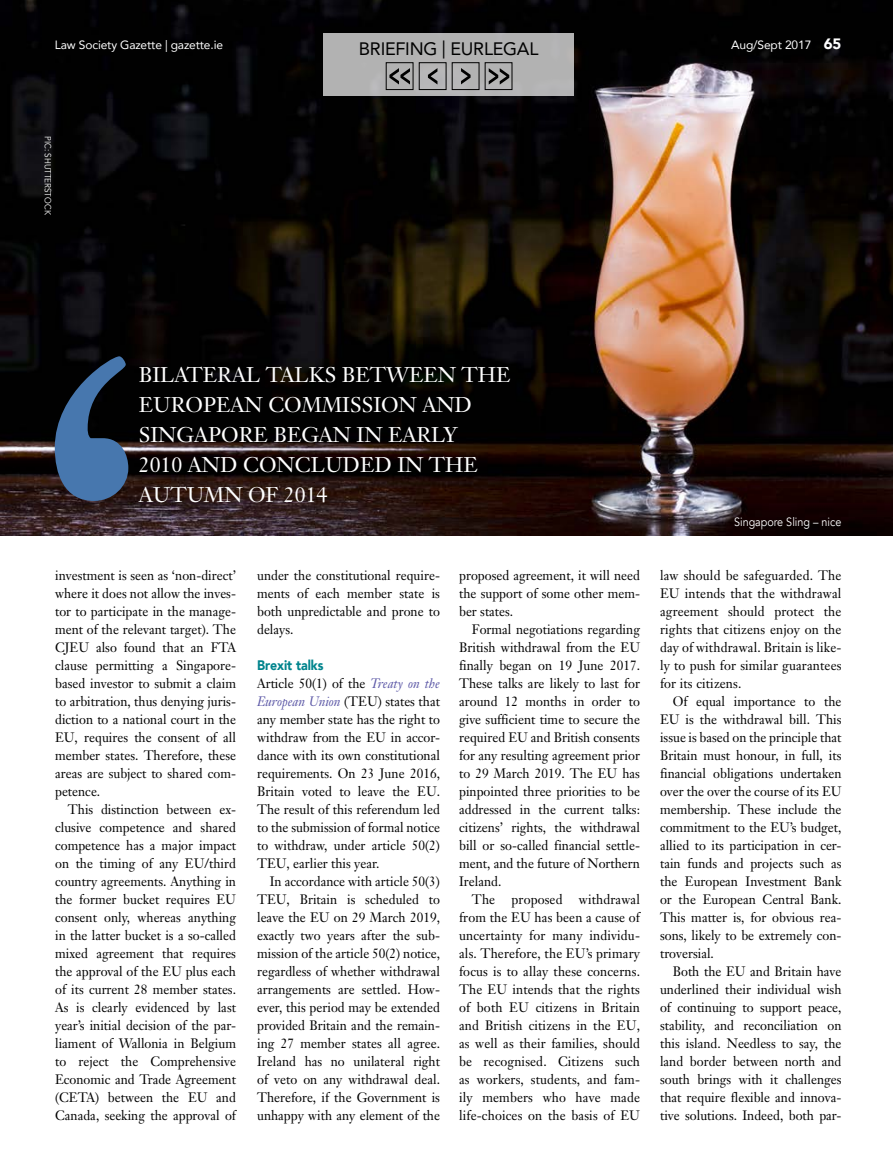
<style>
.page{position:relative;width:893px;height:1170px;background:#fff}
.page>*{position:absolute;margin:0;border:0;box-sizing:border-box;transform-origin:0 0}
.t1{font:21px/30px "Janson Text";color:#fff}
.t2{font:18px "Avenir";letter-spacing:-.015em;color:#000}
.t3{font:900 13.8px "Avenir";color:#00848d;scale:.9 1}
.t4{font:13.5px/18px "Janson Text";color:#000;text-align:justify;scale:.95 1}
.t5{font:12px "Avenir";letter-spacing:-.01em;color:#fff}
.t6{font:12px "Avenir";color:#fff;scale:.9 1}
.t7{font:9px "Avenir";color:#fff;scale:.9 1}
.s1{font-weight:900;font-size:15px}
.s2{font-style:italic;color:#5b57a6}
</style>
<div class="page">
<img style="left:0;top:0;width:893px;height:535px">
<div style="left:323px;top:33px;width:251px;height:63px;background:#b2b2b2"></div>
<div style="left:386px;top:62px;width:27px;height:28px;border:1px solid #000"></div>
<div style="left:419px;top:62px;width:27px;height:28px;border:1px solid #000"></div>
<div style="left:452px;top:62px;width:27px;height:28px;border:1px solid #000"></div>
<div style="left:485px;top:62px;width:27px;height:28px;border:1px solid #000"></div>
<svg style="left:489px;top:68px;width:20px;height:17px"></svg>
<svg style="left:461px;top:68px;width:10px;height:16px"></svg>
<svg style="left:428px;top:68px;width:9px;height:16px"></svg>
<svg style="left:389px;top:68px;width:21px;height:16px"></svg>
<svg style="left:55px;top:356px;width:73px;height:145px;background:#2b4463"></svg>
<p class="t5" style="left:55px;top:35px;width:170px">Law Society Gazette | gazette.ie</p>
<p class="t5" style="left:731px;top:35px;width:112px">Aug/Sept 2017 <span class="s1">65</span></p>
<h2 class="t2" style="left:359px;top:34px;width:181px">BRIEFING | EURLEGAL</h2>
<p class="t7" style="left:53px;top:136px;width:89px;rotate:90deg">PIC: SHUTTERSTOCK</p>
<h1 class="t1" style="left:139px;top:359px;width:373px">BILATERAL TALKS BETWEEN THE<br>EUROPEAN COMMISSION AND<br>SINGAPORE BEGAN IN EARLY<br>2010 AND CONCLUDED IN THE<br>AUTUMN OF 2014</h1>
<p class="t4" style="left:55px;top:565px;width:192px">investment is seen as ‘non-direct’ where it does not allow the inves&shy;tor to participate in the manage&shy;ment of the relevant target). The CJEU also found that an FTA clause permitting a Singapore&shy;based investor to submit a claim to arbitration, thus denying juris&shy;diction to a national court in the EU, requires the consent of all member states. Therefore, these areas are subject to shared com&shy;petence.</p>
<p class="t4" style="left:55px;top:799px;width:192px;text-indent:13px">This distinction between ex&shy;clusive competence and shared competence has a major impact on the timing of any EU/third country agreements. Anything in the former bucket requires EU consent only, whereas anything in the latter bucket is a so-called mixed agreement that requires the approval of the EU plus each of its current 28 member states.<br>As is clearly evidenced by last year’s initial decision of the par&shy;liament of Wallonia in Belgium to reject the Comprehensive Economic and Trade Agreement (CETA) between the EU and Canada, seeking the approval of</p>
<p class="t4" style="left:257px;top:565px;width:194px">under the constitutional require&shy;ments of each member state is both unpredictable and prone to delays.</p>
<p class="t3" style="left:257px;top:653px;width:75px">Brexit talks</p>
<p class="t4" style="left:257px;top:673px;width:194px">Article 50(1) of the <span class="s2">Treaty on the European Union</span> (TEU) states that any member state has the right to withdraw from the EU in accor&shy;dance with its own constitutional requirements. On 23 June 2016, Britain voted to leave the EU.<br>The result of this referendum led to the submission of formal notice to withdraw, under article 50(2)<br>TEU, earlier this year.</p>
<p class="t4" style="left:257px;top:871px;width:194px;text-indent:13px">In accordance with article 50(3)<br>TEU, Britain is scheduled to leave the EU on 29 March 2019, exactly two years after the sub&shy;mission of the article 50(2) notice, regardless of whether withdrawal arrangements are settled. How&shy;ever, this period may be extended provided Britain and the remain&shy;ing 27 member states all agree.<br>Ireland has no unilateral right of veto on any withdrawal deal.<br>Therefore, if the Government is unhappy with any element of the</p>
<p class="t4" style="left:459px;top:565px;width:192px">proposed agreement, it will need the support of some other mem&shy;ber states.</p>
<p class="t4" style="left:459px;top:619px;width:192px;text-indent:13px">Formal negotiations regarding British withdrawal from the EU finally began on 19 June 2017.<br>These talks are likely to last for around 12 months in order to give sufficient time to secure the required EU and British consents for any resulting agreement prior to 29 March 2019. The EU has pinpointed three priorities to be addressed in the current talks: citizens’ rights, the withdrawal bill or so-called financial settle&shy;ment, and the future of Northern Ireland.</p>
<p class="t4" style="left:459px;top:889px;width:192px;text-indent:13px">The proposed withdrawal from the EU has been a cause of uncertainty for many individu&shy;als. Therefore, the EU’s primary focus is to allay these concerns.<br>The EU intends that the rights of both EU citizens in Britain and British citizens in the EU, as well as their families, should be recognised. Citizens such as workers, students, and fam&shy;ily members who have made life-choices on the basis of EU</p>
<p class="t6" style="left:734px;top:514px;width:121px">Singapore Sling – nice</p>
<p class="t4" style="left:660px;top:565px;width:192px">law should be safeguarded. The EU intends that the withdrawal agreement should protect the rights that citizens enjoy on the day of withdrawal. Britain is like&shy;ly to push for similar guarantees for its citizens.</p>
<p class="t4" style="left:660px;top:691px;width:192px;text-indent:13px">Of equal importance to the EU is the withdrawal bill. This issue is based on the principle that Britain must honour, in full, its financial obligations undertaken over the over the course of its EU membership. These include the commitment to the EU’s budget, allied to its participation in cer&shy;tain funds and projects such as the European Investment Bank or the European Central Bank.<br>This matter is, for obvious rea&shy;sons, likely to be extremely con&shy;troversial.</p>
<p class="t4" style="left:660px;top:961px;width:192px;text-indent:13px">Both the EU and Britain have underlined their individual wish of continuing to support peace, stability, and reconciliation on this island. Needless to say, the land border between north and south brings with it challenges that require flexible and innova&shy;tive solutions. Indeed, both par-</p>
</div>
